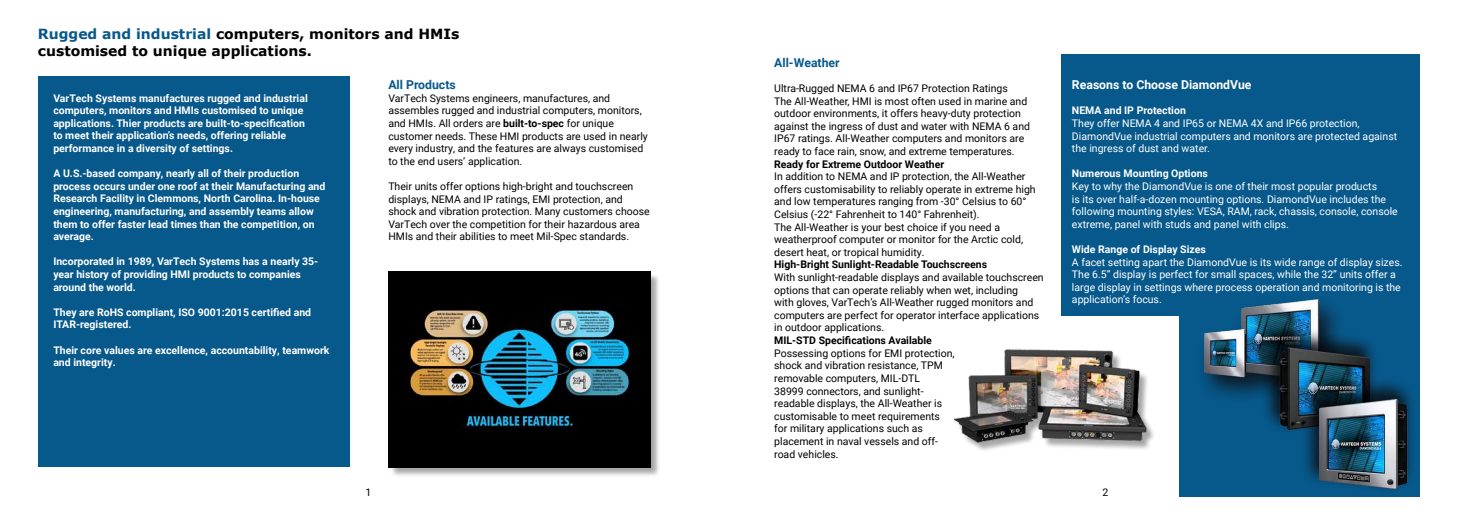
<style>
.page{position:relative;width:1474px;height:521px;background:#fff}
.page>*{position:absolute;margin:0;border:0;box-sizing:border-box;transform-origin:0 0}
.t1{font:700 14px/16.8px "Verdana";color:#000}
.t2{font:700 12.25px "Roboto";color:#fff}
.t3{font:700 12.25px "Roboto";color:#07598c}
.t4{font:10.5px/12.6px "Roboto";color:#000}
.t5{font:700 10.5px/12.6px "Roboto";color:#fff}
.t6{font:10.5px/12.6px "Roboto";color:#fff}
.t7{font:700 10.5px "Roboto";color:#000}
.s1{color:#07598c}
.s2{font-weight:700}
</style>
<div class="page">
<div style="left:1178px;top:315px;width:241px;height:181px;background:#07598c"></div>
<div style="left:1060px;top:54px;width:359px;height:261px;background:#07598c"></div>
<div style="left:38px;top:76px;width:311px;height:391px;background:#07598c"></div>
<div style="left:389px;top:273px;width:272px;height:205px;background:#000;opacity:.35"></div>
<img style="left:388px;top:272px;width:262px;height:195px">
<img style="left:955px;top:349px;width:196px;height:102px">
<img style="left:1196px;top:299px;width:223px;height:198px">
<h1 class="t1" style="left:38px;top:26px;width:423px"><span class="s1">Rugged and industrial</span> computers, monitors and HMIs customised to unique applications.</h1>
<p class="t5" style="left:53px;top:91px;width:256px">VarTech Systems manufactures rugged and industrial computers, monitors and HMIs customised to unique applications. Thier products are built-to-specification to meet their application’s needs, offering reliable performance in a diversity of settings.</p>
<p class="t5" style="left:53px;top:167px;width:273px">A U.S.-based company, nearly all of their production process occurs under one roof at their Manufacturing and Research Facility in Clemmons, North Carolina. In-house engineering, manufacturing, and assembly teams allow them to offer faster lead times than the competition, on average.</p>
<p class="t5" style="left:53px;top:255px;width:266px">Incorporated in 1989, VarTech Systems has a nearly 35- year history of providing HMI products to companies around the world.</p>
<p class="t5" style="left:53px;top:305px;width:259px">They are RoHS compliant, ISO 9001:2015 certified and<br>ITAR-registered.</p>
<p class="t5" style="left:53px;top:343px;width:278px">Their core values are excellence, accountability, teamwork and integrity.</p>
<p class="t3" style="left:388px;top:76px;width:69px">All Products</p>
<p class="t4" style="left:388px;top:91px;width:261px">VarTech Systems engineers, manufactures, and assembles rugged and industrial computers, monitors, and HMIs. All orders are <span class="s2">built-to-spec</span> for unique customer needs. These HMI products are used in nearly every industry, and the features are always customised to the end users’ application.</p>
<p class="t4" style="left:388px;top:179px;width:263px">Their units offer options high-bright and touchscreen displays, NEMA and IP ratings, EMI protection, and shock and vibration protection. Many customers choose VarTech over the competition for their hazardous area HMIs and their abilities to meet Mil-Spec standards.</p>
<p class="t3" style="left:774px;top:54px;width:67px">All-Weather</p>
<p class="t4" style="left:774px;top:82px;width:257px">Ultra-Rugged NEMA 6 and IP67 Protection Ratings<br>The All-Weather, HMI is most often used in marine and outdoor environments, it offers heavy-duty protection against the ingress of dust and water with NEMA 6 and IP67 ratings. All-Weather computers and monitors are ready to face rain, snow, and extreme temperatures.</p>
<p class="t7" style="left:774px;top:157px;width:171px">Ready for Extreme Outdoor Weather</p>
<p class="t4" style="left:774px;top:170px;width:263px">In addition to NEMA and IP protection, the All-Weather offers customisability to reliably operate in extreme high and low temperatures ranging from -30° Celsius to 60° Celsius (-22° Fahrenheit to 140° Fahrenheit).<br>The All-Weather is your best choice if you need a weatherproof computer or monitor for the Arctic cold, desert heat, or tropical humidity.</p>
<p class="t7" style="left:774px;top:257px;width:214px">High-Bright Sunlight-Readable Touchscreens</p>
<p class="t4" style="left:774px;top:271px;width:271px">With sunlight-readable displays and available touchscreen options that can operate reliably when wet, including<br>with gloves, VarTech’s All-Weather rugged monitors and computers are perfect for operator interface applications in outdoor applications.</p>
<p class="t7" style="left:774px;top:333px;width:159px">MIL-STD Specifications Available</p>
<p class="t4" style="left:774px;top:346px;width:182px">Possessing options for EMI protection, shock and vibration resistance, TPM removable computers, MIL-DTL<br>38999 connectors, and sunlight&shy;readable displays, the All-Weather is customisable to meet requirements for military applications such as placement in naval vessels and off&shy;road vehicles.</p>
<p class="t2" style="left:1071px;top:76px;width:181px">Reasons to Choose DiamondVue</p>
<p class="t5" style="left:1071px;top:104px;width:115px">NEMA and IP Protection</p>
<p class="t6" style="left:1071px;top:116px;width:327px">They offer NEMA 4 and IP65 or NEMA 4X and IP66 protection,<br>DiamondVue industrial computers and monitors are protected against the ingress of dust and water.</p>
<p class="t5" style="left:1071px;top:167px;width:137px">Numerous Mounting Options</p>
<p class="t6" style="left:1071px;top:179px;width:327px">Key to why the DiamondVue is one of their most popular products<br>is its over half-a-dozen mounting options. DiamondVue includes the following mounting styles: VESA, RAM, rack, chassis, console, console extreme, panel with studs and panel with clips.</p>
<p class="t5" style="left:1071px;top:242px;width:135px">Wide Range of Display Sizes</p>
<p class="t6" style="left:1071px;top:255px;width:332px">A facet setting apart the DiamondVue is its wide range of display sizes.<br>The 6.5” display is perfect for small spaces, while the 32” units offer a large display in settings where process operation and monitoring is the application’s focus.</p>
<p class="t4" style="left:365px;top:485px;width:7px">1</p>
<p class="t4" style="left:1102px;top:485px;width:7px">2</p>
</div>
